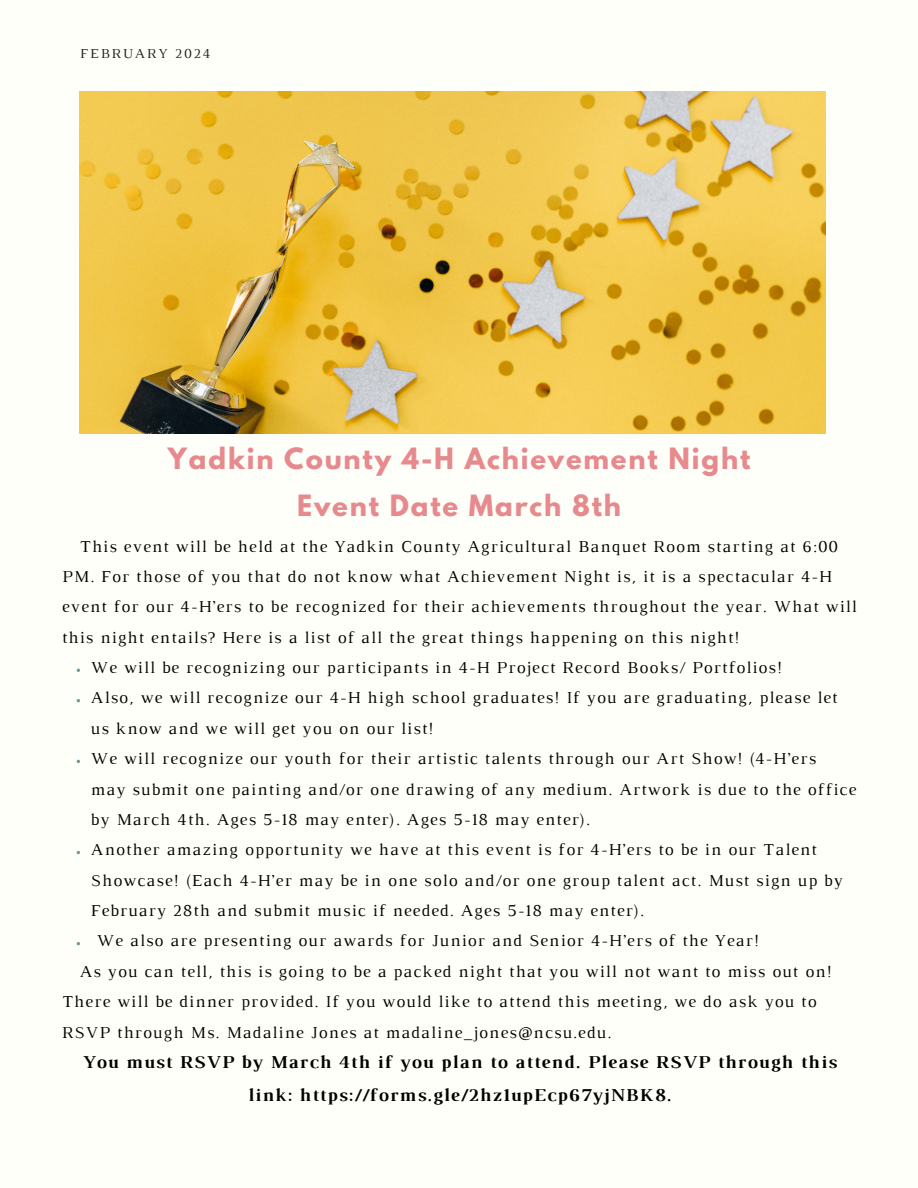
<style>
.page{position:relative;width:918px;height:1188px;background:#fffff9}
.page>*{position:absolute;margin:0;border:0;box-sizing:border-box;transform-origin:0 0}
.t1{font:700 25.95px/46.2px "League Spartan";letter-spacing:.07em;color:#e68a8e;text-align:center}
.t2{font:700 18.45px/32.7px "Luthier";letter-spacing:.07em;color:#000;text-align:center}
.t3{font:16.95px/30.3px "Luthier";letter-spacing:.07em;color:#000}
.t4{font:13.95px "Luthier";letter-spacing:.14em;color:#222}
</style>
<div class="page">
<img style="left:80px;top:92px;width:746px;height:342px">
<p class="t4" style="left:80px;top:49px;width:132px">FEBRUARY 2024</p>
<h1 class="t1" style="left:168px;top:439px;width:584px">Yadkin County 4-H Achievement Night<br>Event Date March 8th</h1>
<h1 class="t3" style="left:62px;top:532px;width:796px;text-indent:18px">This event will be held at the Yadkin County Agricultural Banquet Room starting at 6:00<br>PM. For those of you that do not know what Achievement Night is, it is a spectacular 4-H event for our 4-H’ers to be recognized for their achievements throughout the year. What will this night entails? Here is a list of all the great things happening on this night!</h1>
<h1 class="t3" style="left:91px;top:654px;width:692px">We will be recognizing our participants in 4-H Project Record Books/ Portfolios!</h1>
<h1 class="t3" style="left:91px;top:684px;width:748px">Also, we will recognize our 4-H high school graduates! If you are graduating, please let us know and we will get you on our list!</h1>
<h1 class="t3" style="left:91px;top:745px;width:767px">We will recognize our youth for their artistic talents through our Art Show! (4-H’ers<br>may submit one painting and/or one drawing of any medium. Artwork is due to the office by March 4th. Ages 5-18 may enter). Ages 5-18 may enter).</h1>
<h1 class="t3" style="left:91px;top:836px;width:753px">Another amazing opportunity we have at this event is for 4-H’ers to be in our Talent<br>Showcase! (Each 4-H’er may be in one solo and/or one group talent act. Must sign up by<br>February 28th and submit music if needed. Ages 5-18 may enter).</h1>
<h1 class="t3" style="left:97px;top:927px;width:663px">We also are presenting our awards for Junior and Senior 4-H’ers of the Year!</h1>
<h1 class="t3" style="left:62px;top:957px;width:771px;text-indent:18px">As you can tell, this is going to be a packed night that you will not want to miss out on!<br>There will be dinner provided. If you would like to attend this meeting, we do ask you to<br>RSVP through Ms. Madaline Jones at madaline_jones@ncsu.edu.</h1>
<h1 class="t2" style="left:82px;top:1047px;width:755px">You must RSVP by March 4th if you plan to attend. Please RSVP through this link: https://forms.gle/2hz1upEcp67yjNBK8.</h1>
</div>
